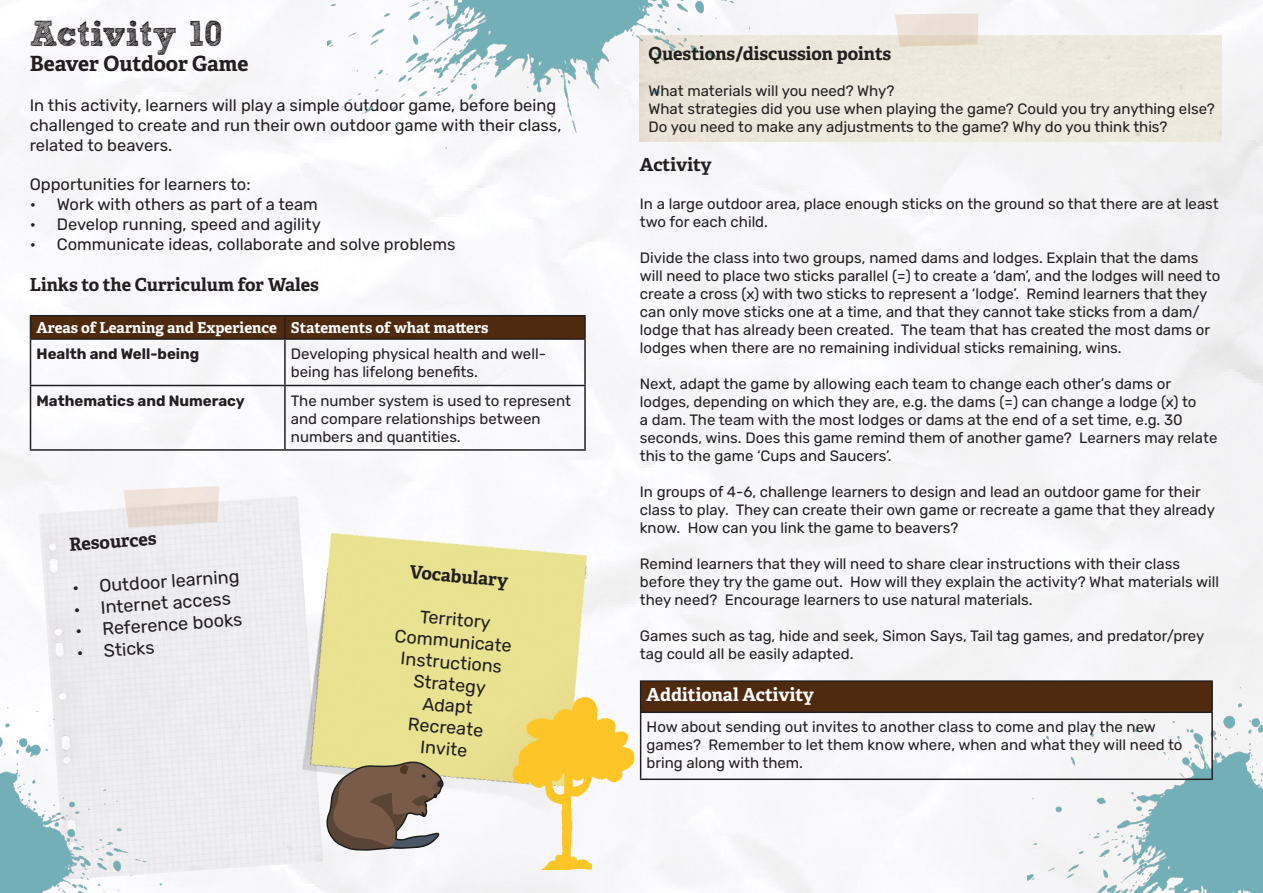
<style>
.page{position:relative;width:1263px;height:893px;background:#fff}
.page>*{position:absolute;margin:0;border:0;box-sizing:border-box;transform-origin:0 0}
.t1{font:36px "Sketch Rockwell";color:#231f20}
.t2{font:700 21px "Adelle";color:#231f20}
.t3{font:18px "Rubik";color:#231f20}
.t4{font:700 18px "Adelle";color:#231f20}
.t5{font:700 18px "Adelle";color:#fff}
.t6{font:16.5px/19.8px "Rubik";color:#231f20}
.t7{font:15px/18px "Rubik";color:#231f20}
.t8{font:700 15px "Adelle";color:#fff}
.t9{font:700 15px "Rubik";color:#231f20}
</style>
<div class="page">
<hr style="left:30px;top:315px;width:255px;height:1px;background:#231f20">
<div style="left:30px;top:316px;width:554px;height:22px;background:#4f2a0f"></div>
<hr style="left:285px;top:315px;width:301px;height:1px;background:#231f20">
<hr style="left:284px;top:316px;width:2px;height:22px;background:#231f20">
<hr style="left:584px;top:316px;width:2px;height:22px;background:#231f20">
<hr style="left:30px;top:338px;width:255px;height:2px;background:#231f20">
<hr style="left:30px;top:340px;width:1px;height:45px;background:#231f20">
<hr style="left:285px;top:338px;width:301px;height:2px;background:#231f20">
<hr style="left:284px;top:340px;width:2px;height:45px;background:#231f20">
<hr style="left:584px;top:340px;width:2px;height:45px;background:#231f20">
<hr style="left:30px;top:385px;width:255px;height:1px;background:#231f20">
<hr style="left:30px;top:386px;width:1px;height:63px;background:#231f20">
<hr style="left:285px;top:385px;width:301px;height:1px;background:#231f20">
<hr style="left:284px;top:386px;width:2px;height:63px;background:#231f20">
<hr style="left:584px;top:386px;width:2px;height:63px;background:#231f20">
<hr style="left:30px;top:449px;width:255px;height:2px;background:#231f20">
<hr style="left:285px;top:449px;width:301px;height:2px;background:#231f20">
<div style="left:750px;top:36px;width:471px;height:105px;background:#ede9de"></div>
<img style="left:327px;top:0;width:423px;height:149px">
<svg style="left:124px;top:486px;width:95px;height:42px"></svg>
<img style="left:273px;top:486px;width:346px;height:360px">
<svg style="left:324px;top:760px;width:120px;height:93px"></svg>
<svg style="left:895px;top:14px;width:83px;height:33px"></svg>
<img style="left:1028px;top:688px;width:235px;height:205px">
<div style="left:641px;top:681px;width:571px;height:31px;background:#4f2a0f"></div>
<hr style="left:640px;top:680px;width:573px;height:2px;background:#231f20">
<svg style="left:512px;top:682px;width:129px;height:188px"></svg>
<hr style="left:1211px;top:682px;width:2px;height:29px;background:#231f20">
<hr style="left:640px;top:711px;width:573px;height:2px;background:#231f20">
<hr style="left:640px;top:713px;width:1px;height:65px;background:#231f20">
<hr style="left:1211px;top:713px;width:2px;height:65px;background:#231f20">
<hr style="left:640px;top:778px;width:573px;height:2px;background:#231f20">
<img style="left:0;top:708px;width:161px;height:185px">
<p class="t1" style="left:30px;top:14px;width:194px">Activity 10</p>
<p class="t2" style="left:30px;top:50px;width:220px">Beaver Outdoor Game</p>
<p class="t6" style="left:30px;top:96px;width:533px">In this activity, learners will play a simple outdoor game, before being challenged to create and run their own outdoor game with their class, related to beavers.</p>
<p class="t6" style="left:30px;top:175px;width:222px">Opportunities for learners to:</p>
<p class="t6" style="left:30px;top:195px;width:290px">• Work with others as part of a team</p>
<p class="t6" style="left:30px;top:215px;width:292px">• Develop running, speed and agility</p>
<p class="t6" style="left:30px;top:234px;width:427px">• Communicate ideas, collaborate and solve problems</p>
<p class="t4" style="left:30px;top:273px;width:291px">Links to the Curriculum for Wales</p>
<p class="t8" style="left:37px;top:318px;width:242px">Areas of Learning and Experience</p>
<p class="t8" style="left:291px;top:318px;width:199px">Statements of what matters</p>
<p class="t9" style="left:37px;top:345px;width:164px">Health and Well-being</p>
<p class="t7" style="left:291px;top:345px;width:256px">Developing physical health and well&shy;being has lifelong benefits.</p>
<p class="t9" style="left:37px;top:392px;width:210px">Mathematics and Numeracy</p>
<p class="t7" style="left:291px;top:392px;width:281px">The number system is used to represent and compare relationships between numbers and quantities.</p>
<p class="t4" style="left:68px;top:533px;width:89px;rotate:-4deg">Resources</p>
<p class="t3" style="left:72px;top:578px;width:169px;rotate:-4deg">• Outdoor learning</p>
<p class="t3" style="left:73px;top:599px;width:159px;rotate:-4deg">• Internet access</p>
<p class="t3" style="left:75px;top:621px;width:169px;rotate:-4deg">• Reference books</p>
<p class="t3" style="left:76px;top:642px;width:79px;rotate:-4deg">• Sticks</p>
<p class="t4" style="left:411px;top:560px;width:100px;rotate:5deg">Vocabulary</p>
<p class="t3" style="left:421px;top:606px;width:72px;rotate:5deg">Territory</p>
<p class="t3" style="left:396px;top:626px;width:119px;rotate:5deg">Communicate</p>
<p class="t3" style="left:402px;top:648px;width:103px;rotate:5deg">Instructions</p>
<p class="t3" style="left:414px;top:671px;width:74px;rotate:5deg">Strategy</p>
<p class="t3" style="left:423px;top:693px;width:52px;rotate:5deg">Adapt</p>
<p class="t3" style="left:409px;top:713px;width:77px;rotate:5deg">Recreate</p>
<p class="t3" style="left:421px;top:736px;width:48px;rotate:5deg">Invite</p>
<p class="t4" style="left:648px;top:42px;width:244px">Questions/discussion points</p>
<p class="t7" style="left:648px;top:83px;width:247px">What materials will you need? Why?</p>
<p class="t7" style="left:648px;top:101px;width:568px">What strategies did you use when playing the game? Could you try anything else?</p>
<p class="t7" style="left:648px;top:119px;width:520px">Do you need to make any adjustments to the game? Why do you think this?</p>
<p class="t4" style="left:640px;top:153px;width:73px">Activity</p>
<p class="t7" style="left:640px;top:195px;width:580px">In a large outdoor area, place enough sticks on the ground so that there are at least two for each child.</p>
<p class="t7" style="left:640px;top:249px;width:582px">Divide the class into two groups, named dams and lodges. Explain that the dams will need to place two sticks parallel (=) to create a ‘dam’, and the lodges will need to create a cross (x) with two sticks to represent a ‘lodge’. Remind learners that they can only move sticks one at a time, and that they cannot take sticks from a dam/ lodge that has already been created. The team that has created the most dams or lodges when there are no remaining individual sticks remaining, wins.</p>
<p class="t7" style="left:640px;top:375px;width:579px">Next, adapt the game by allowing each team to change each other’s dams or lodges, depending on which they are, e.g. the dams (=) can change a lodge (x) to<br>a dam. The team with the most lodges or dams at the end of a set time, e.g. 30 seconds, wins. Does this game remind them of another game? Learners may relate this to the game ‘Cups and Saucers’.</p>
<p class="t7" style="left:640px;top:483px;width:577px">In groups of 4-6, challenge learners to design and lead an outdoor game for their class to play. They can create their own game or recreate a game that they already know. How can you link the game to beavers?</p>
<p class="t7" style="left:640px;top:555px;width:581px">Remind learners that they will need to share clear instructions with their class before they try the game out. How will they explain the activity? What materials will they need? Encourage learners to use natural materials.</p>
<p class="t7" style="left:640px;top:627px;width:566px">Games such as tag, hide and seek, Simon Says, Tail tag games, and predator/prey tag could all be easily adapted.</p>
<p class="t5" style="left:647px;top:683px;width:169px">Additional Activity</p>
<p class="t7" style="left:647px;top:718px;width:537px">How about sending out invites to another class to come and play the new games? Remember to let them know where, when and what they will need to bring along with them.</p>
</div>
